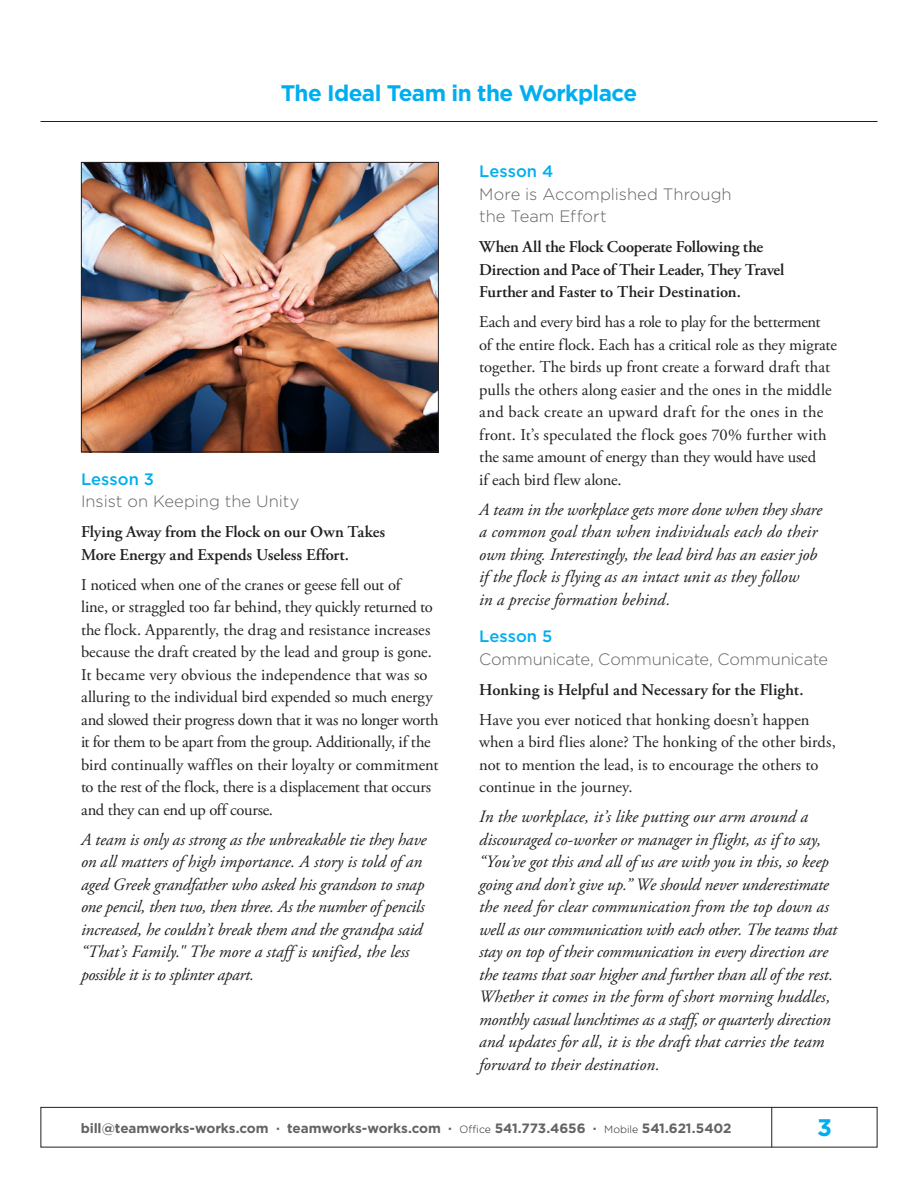
<style>
.page{position:relative;width:918px;height:1188px;background:#fff}
.page>*{position:absolute;margin:0;border:0;box-sizing:border-box;transform-origin:0 0}
.t1{font:700 24px "Gotham";color:#00aeef}
.t2{font:700 22.5px "Gotham";letter-spacing:-.025em;color:#00aeef}
.body_copy{font:italic 17.25px/22.5px "Adobe Garamond Pro";letter-spacing:-.005em;color:#231f20}
.body_copy-2{font:16.5px/22.5px "Adobe Garamond Pro";letter-spacing:-.005em;color:#231f20}
.body_copy-3{font:600 16.5px/22.5px "Adobe Garamond Pro";letter-spacing:-.005em;color:#231f20}
.body_copy-4{font:300 16.5px/22.5px "Gotham";letter-spacing:-.01em;color:#636366}
.subhead{font:500 16.5px "Gotham";letter-spacing:.005em;color:#00aeef}
.t3{font:700 13.5px "Gotham";letter-spacing:-.01em;color:#636366}
.s1{font-weight:300;font-size:10.5px;color:#231f20}
</style>
<div class="page">
<div style="left:40px;top:1107px;width:838px;height:41px;border:1px solid #231f20"></div>
<hr style="left:771px;top:1107px;width:1px;height:41px;background:#231f20">
<hr style="left:40px;top:121px;width:838px;height:1px;background:#231f20">
<img style="left:83px;top:164px;width:354px;height:286px">
<div style="left:81px;top:162px;width:358px;height:290px;border:1px solid #231f20"></div>
<h2 class="t2" style="left:281px;top:80px;width:358px">The Ideal Team in the Workplace</h2>
<p class="subhead" style="left:81px;top:469px;width:75px">Lesson 3</p>
<p class="body_copy-4" style="left:81px;top:490px;width:220px">Insist on Keeping the Unity</p>
<p class="body_copy-3" style="left:81px;top:521px;width:306px">Flying Away from the Flock on our Own Takes<br>More Energy and Expends Useless Effort.</p>
<p class="body_copy-2" style="left:81px;top:574px;width:359px">I noticed when one of the cranes or geese fell out of<br>line, or straggled too far behind, they quickly returned to the flock. Apparently, the drag and resistance increases because the draft created by the lead and group is gone.<br>It became very obvious the independence that was so alluring to the individual bird expended so much energy and slowed their progress down that it was no longer worth it for them to be apart from the group. Additionally, if the bird continually waffles on their loyalty or commitment to the rest of the flock, there is a displacement that occurs and they can end up off course.</p>
<p class="body_copy" style="left:81px;top:828px;width:347px">A team is only as strong as the unbreakable tie they have on all matters of high importance. A story is told of an aged Greek grandfather who asked his grandson to snap one pencil, then two, then three. As the number of pencils increased, he couldn’t break them and the grandpa said “That’s Family." The more a staff is unified, the less possible it is to splinter apart.</p>
<p class="subhead" style="left:479px;top:162px;width:76px">Lesson 4</p>
<p class="body_copy-4" style="left:479px;top:182px;width:254px">More is Accomplished Through the Team Effort</p>
<p class="body_copy-3" style="left:479px;top:236px;width:307px">When All the Flock Cooperate Following the<br>Direction and Pace of Their Leader, They Travel<br>Further and Faster to Their Destination.</p>
<p class="body_copy-2" style="left:479px;top:311px;width:359px">Each and every bird has a role to play for the betterment of the entire flock. Each has a critical role as they migrate together. The birds up front create a forward draft that pulls the others along easier and the ones in the middle and back create an upward draft for the ones in the front. It’s speculated the flock goes 70% further with the same amount of energy than they would have used<br>if each bird flew alone.</p>
<p class="body_copy" style="left:479px;top:498px;width:344px">A team in the workplace gets more done when they share a common goal than when individuals each do their own thing. Interestingly, the lead bird has an easier job if the flock is flying as an intact unit as they follow<br>in a precise formation behind.</p>
<p class="subhead" style="left:479px;top:627px;width:75px">Lesson 5</p>
<p class="body_copy-4" style="left:479px;top:647px;width:351px">Communicate, Communicate, Communicate</p>
<p class="body_copy-3" style="left:479px;top:678px;width:326px">Honking is Helpful and Necessary for the Flight.</p>
<p class="body_copy-2" style="left:479px;top:709px;width:358px">Have you ever noticed that honking doesn’t happen when a bird flies alone? The honking of the other birds, not to mention the lead, is to encourage the others to continue in the journey.</p>
<p class="body_copy" style="left:479px;top:806px;width:359px">In the workplace, it’s like putting our arm around a discouraged co-worker or manager in flight, as if to say, “You’ve got this and all of us are with you in this, so keep going and don’t give up.” We should never underestimate the need for clear communication from the top down as well as our communication with each other. The teams that stay on top of their communication in every direction are the teams that soar higher and further than all of the rest.<br>Whether it comes in the form of short morning huddles, monthly casual lunchtimes as a staff, or quarterly direction and updates for all, it is the draft that carries the team forward to their destination.</p>
<p class="t3" style="left:81px;top:1120px;width:652px">bill@teamworks-works.com · teamworks-works.com · <span class="s1">Office</span> 541.773.4656 · <span class="s1">Mobile</span> 541.621.5402</p>
<h1 class="t1" style="left:817px;top:1113px;width:16px">3</h1>
</div>
